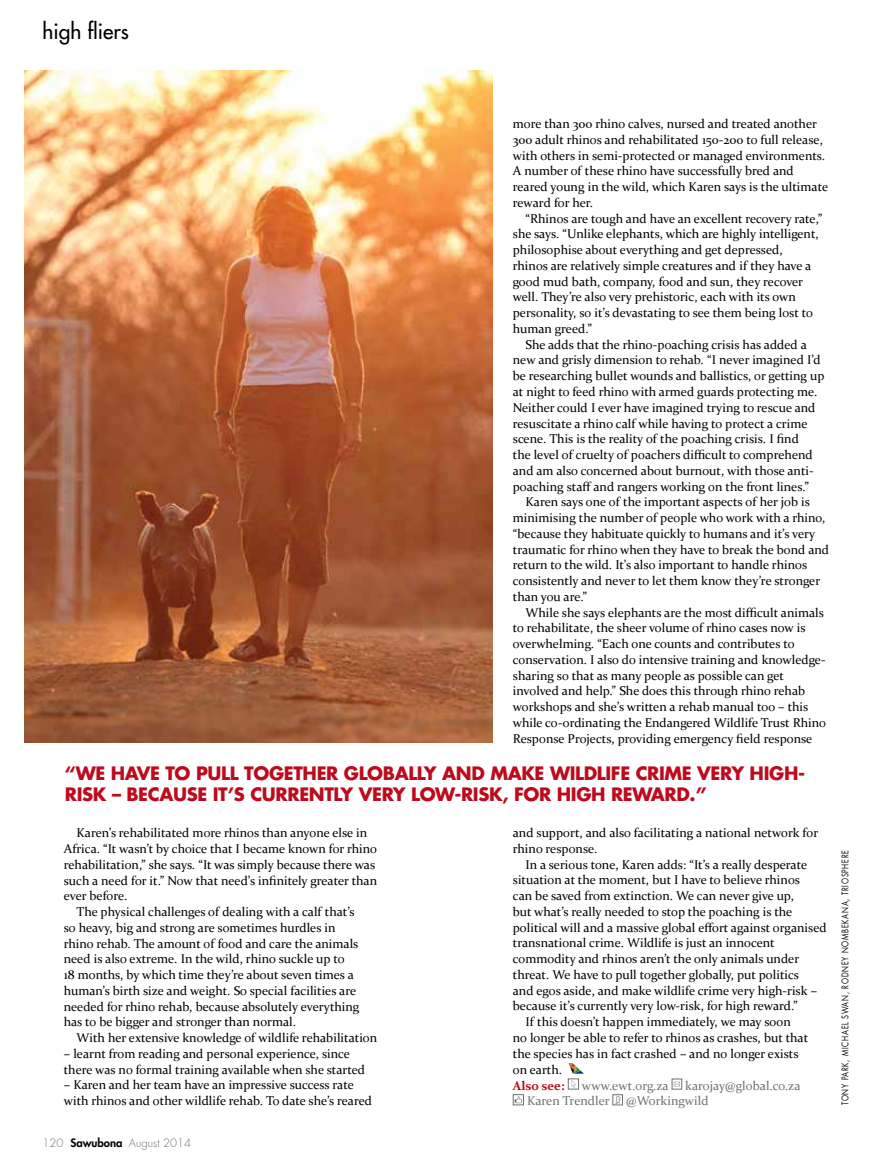
<style>
.page{position:relative;width:893px;height:1170px;background:#fff}
.page>*{position:absolute;margin:0;border:0;box-sizing:border-box;transform-origin:0 0}
.t1{font:500 21px "Futura Std";color:#000}
.t2{font:700 18px/21px "Futura Std";letter-spacing:-.02em;color:#bd0b1d}
.t3{font:12.75px/15.8px "Constantia";color:#000}
.t4{font:12.75px "Constantia";color:#707172}
.t5{font:700 12.75px "Constantia";color:#bd0b1d}
.t6{font:300 11.25px "Futura Std";color:#707172}
.t7{font:9px "Futura Std";letter-spacing:.1em;color:#000;scale:.78 1}
.s1{font-weight:800;color:#000}
</style>
<div class="page">
<img style="left:25px;top:71px;width:467px;height:671px">
<img style="left:568px;top:1063px;width:15px;height:10px">
<div style="left:568px;top:1078px;width:11px;height:11px;border:1px solid #707172"></div>
<svg style="left:571px;top:1079px;width:5px;height:8px"></svg>
<div style="left:672px;top:1078px;width:10px;height:11px;border:1px solid #707172"></div>
<svg style="left:674px;top:1081px;width:6px;height:5px"></svg>
<div style="left:513px;top:1094px;width:11px;height:11px;border:1px solid #707172"></div>
<svg style="left:515px;top:1096px;width:7px;height:7px"></svg>
<div style="left:612px;top:1094px;width:11px;height:11px;border:1px solid #707172"></div>
<svg style="left:615px;top:1095px;width:6px;height:8px"></svg>
<p class="t1" style="left:43px;top:18px;width:88px">high fliers</p>
<p class="t3" style="left:513px;top:115px;width:306px">more than 300 rhino calves, nursed and treated another</p>
<p class="t3" style="left:513px;top:131px;width:312px">300 adult rhinos and rehabilitated 150-200 to full release,</p>
<p class="t3" style="left:513px;top:147px;width:314px">with others in semi-protected or managed environments.</p>
<p class="t3" style="left:513px;top:163px;width:283px">A number of these rhino have successfully bred and</p>
<p class="t3" style="left:513px;top:178px;width:317px">reared young in the wild, which Karen says is the ultimate</p>
<p class="t3" style="left:513px;top:194px;width:82px">reward for her.</p>
<p class="t3" style="left:526px;top:210px;width:298px">“Rhinos are tough and have an excellent recovery rate,”</p>
<p class="t3" style="left:513px;top:226px;width:307px">she says. “Unlike elephants, which are highly intelligent,</p>
<p class="t3" style="left:513px;top:241px;width:271px">philosophise about everything and get depressed,</p>
<p class="t3" style="left:513px;top:257px;width:300px">rhinos are relatively simple creatures and if they have a</p>
<p class="t3" style="left:513px;top:273px;width:292px">good mud bath, company, food and sun, they recover</p>
<p class="t3" style="left:513px;top:288px;width:285px">well. They’re also very prehistoric, each with its own</p>
<p class="t3" style="left:513px;top:304px;width:302px">personality, so it’s devastating to see them being lost to</p>
<p class="t3" style="left:513px;top:320px;width:81px">human greed.”</p>
<p class="t3" style="left:526px;top:336px;width:283px">She adds that the rhino-poaching crisis has added a</p>
<p class="t3" style="left:513px;top:351px;width:309px">new and grisly dimension to rehab. “I never imagined I’d</p>
<p class="t3" style="left:513px;top:367px;width:313px">be researching bullet wounds and ballistics, or getting up</p>
<p class="t3" style="left:513px;top:383px;width:306px">at night to feed rhino with armed guards protecting me.</p>
<p class="t3" style="left:513px;top:399px;width:304px">Neither could I ever have imagined trying to rescue and</p>
<p class="t3" style="left:513px;top:414px;width:296px">resuscitate a rhino calf while having to protect a crime</p>
<p class="t3" style="left:513px;top:430px;width:288px">scene. This is the reality of the poaching crisis. I find</p>
<p class="t3" style="left:513px;top:446px;width:301px">the level of cruelty of poachers difficult to comprehend</p>
<p class="t3" style="left:513px;top:462px;width:302px">and am also concerned about burnout, with those anti-</p>
<p class="t3" style="left:513px;top:477px;width:298px">poaching staff and rangers working on the front lines.”</p>
<p class="t3" style="left:526px;top:493px;width:286px">Karen says one of the important aspects of her job is</p>
<p class="t3" style="left:513px;top:509px;width:314px">minimising the number of people who work with a rhino,</p>
<p class="t3" style="left:513px;top:525px;width:304px">“because they habituate quickly to humans and it’s very</p>
<p class="t3" style="left:513px;top:540px;width:318px">traumatic for rhino when they have to break the bond and</p>
<p class="t3" style="left:513px;top:556px;width:296px">return to the wild. It’s also important to handle rhinos</p>
<p class="t3" style="left:513px;top:572px;width:309px">consistently and never to let them know they’re stronger</p>
<p class="t3" style="left:513px;top:588px;width:76px">than you are.”</p>
<p class="t3" style="left:526px;top:603px;width:300px">While she says elephants are the most difficult animals</p>
<p class="t3" style="left:513px;top:619px;width:294px">to rehabilitate, the sheer volume of rhino cases now is</p>
<p class="t3" style="left:513px;top:635px;width:283px">overwhelming. “Each one counts and contributes to</p>
<p class="t3" style="left:513px;top:651px;width:314px">conservation. I also do intensive training and knowledge-</p>
<p class="t3" style="left:513px;top:666px;width:273px">sharing so that as many people as possible can get</p>
<p class="t3" style="left:513px;top:682px;width:294px">involved and help.” She does this through rhino rehab</p>
<p class="t3" style="left:513px;top:698px;width:297px">workshops and she’s written a rehab manual too – this</p>
<p class="t3" style="left:513px;top:714px;width:315px">while co-ordinating the Endangered Wildlife Trust Rhino</p>
<p class="t3" style="left:513px;top:729px;width:301px">Response Projects, providing emergency field response</p>
<p class="t2" style="left:65px;top:762px;width:742px">“WE HAVE TO PULL TOGETHER GLOBALLY AND MAKE WILDLIFE CRIME VERY HIGH-<br>RISK – BECAUSE IT’S CURRENTLY VERY LOW-RISK, FOR HIGH REWARD.”</p>
<p class="t3" style="left:77px;top:824px;width:292px">Karen’s rehabilitated more rhinos than anyone else in</p>
<p class="t3" style="left:64px;top:840px;width:315px">Africa. “It wasn’t by choice that I became known for rhino</p>
<p class="t3" style="left:64px;top:856px;width:313px">rehabilitation,” she says. “It was simply because there was</p>
<p class="t3" style="left:64px;top:871px;width:315px">such a need for it.” Now that need’s infinitely greater than</p>
<p class="t3" style="left:64px;top:887px;width:65px">ever before.</p>
<p class="t3" style="left:77px;top:903px;width:280px">The physical challenges of dealing with a calf that’s</p>
<p class="t3" style="left:64px;top:919px;width:273px">so heavy, big and strong are sometimes hurdles in</p>
<p class="t3" style="left:64px;top:934px;width:296px">rhino rehab. The amount of food and care the animals</p>
<p class="t3" style="left:64px;top:950px;width:282px">need is also extreme. In the wild, rhino suckle up to</p>
<p class="t3" style="left:64px;top:966px;width:292px">18 months, by which time they’re about seven times a</p>
<p class="t3" style="left:64px;top:982px;width:294px">human’s birth size and weight. So special facilities are</p>
<p class="t3" style="left:64px;top:997px;width:297px">needed for rhino rehab, because absolutely everything</p>
<p class="t3" style="left:64px;top:1013px;width:234px">has to be bigger and stronger than normal.</p>
<p class="t3" style="left:77px;top:1029px;width:302px">With her extensive knowledge of wildlife rehabilitation</p>
<p class="t3" style="left:64px;top:1045px;width:303px">– learnt from reading and personal experience, since there was no formal training available when she started</p>
<p class="t3" style="left:64px;top:1076px;width:310px">– Karen and her team have an impressive success rate with rhinos and other wildlife rehab. To date she’s reared</p>
<p class="t6" style="left:43px;top:1136px;width:150px">120 <span class="s1">Sawubona</span> August 2014</p>
<p class="t3" style="left:513px;top:824px;width:307px">and support, and also facilitating a national network for</p>
<p class="t3" style="left:513px;top:840px;width:86px">rhino response.</p>
<p class="t3" style="left:526px;top:855px;width:283px">In a serious tone, Karen adds: “It’s a really desperate</p>
<p class="t3" style="left:513px;top:871px;width:289px">situation at the moment, but I have to believe rhinos</p>
<p class="t3" style="left:513px;top:887px;width:283px">can be saved from extinction. We can never give up,</p>
<p class="t3" style="left:513px;top:903px;width:281px">but what’s really needed to stop the poaching is the</p>
<p class="t3" style="left:513px;top:918px;width:315px">political will and a massive global effort against organised</p>
<p class="t3" style="left:513px;top:934px;width:263px">transnational crime. Wildlife is just an innocent</p>
<p class="t3" style="left:513px;top:950px;width:288px">commodity and rhinos aren’t the only animals under</p>
<p class="t3" style="left:513px;top:966px;width:288px">threat. We have to pull together globally, put politics</p>
<p class="t3" style="left:513px;top:981px;width:306px">and egos aside, and make wildlife crime very high-risk –</p>
<p class="t3" style="left:513px;top:997px;width:286px">because it’s currently very low-risk, for high reward.”</p>
<p class="t3" style="left:526px;top:1013px;width:267px">If this doesn’t happen immediately, we may soon</p>
<p class="t3" style="left:513px;top:1029px;width:297px">no longer be able to refer to rhinos as crashes, but that</p>
<p class="t3" style="left:513px;top:1044px;width:287px">the species has in fact crashed – and no longer exists</p>
<p class="t3" style="left:513px;top:1060px;width:51px">on earth.</p>
<p class="t5" style="left:513px;top:1076px;width:53px">Also see:</p>
<p class="t4" style="left:582px;top:1076px;width:88px">www.ewt.org.za</p>
<p class="t4" style="left:685px;top:1076px;width:117px">karojay@global.co.za</p>
<p class="t4" style="left:527px;top:1092px;width:84px">Karen Trendler</p>
<p class="t4" style="left:626px;top:1092px;width:84px">@Workingwild</p>
<p class="t7" style="left:839px;top:1105px;width:329px;rotate:-90deg">Tony Park, Michael Swan, Rodney Nombekana, Triosphere</p>
</div>
